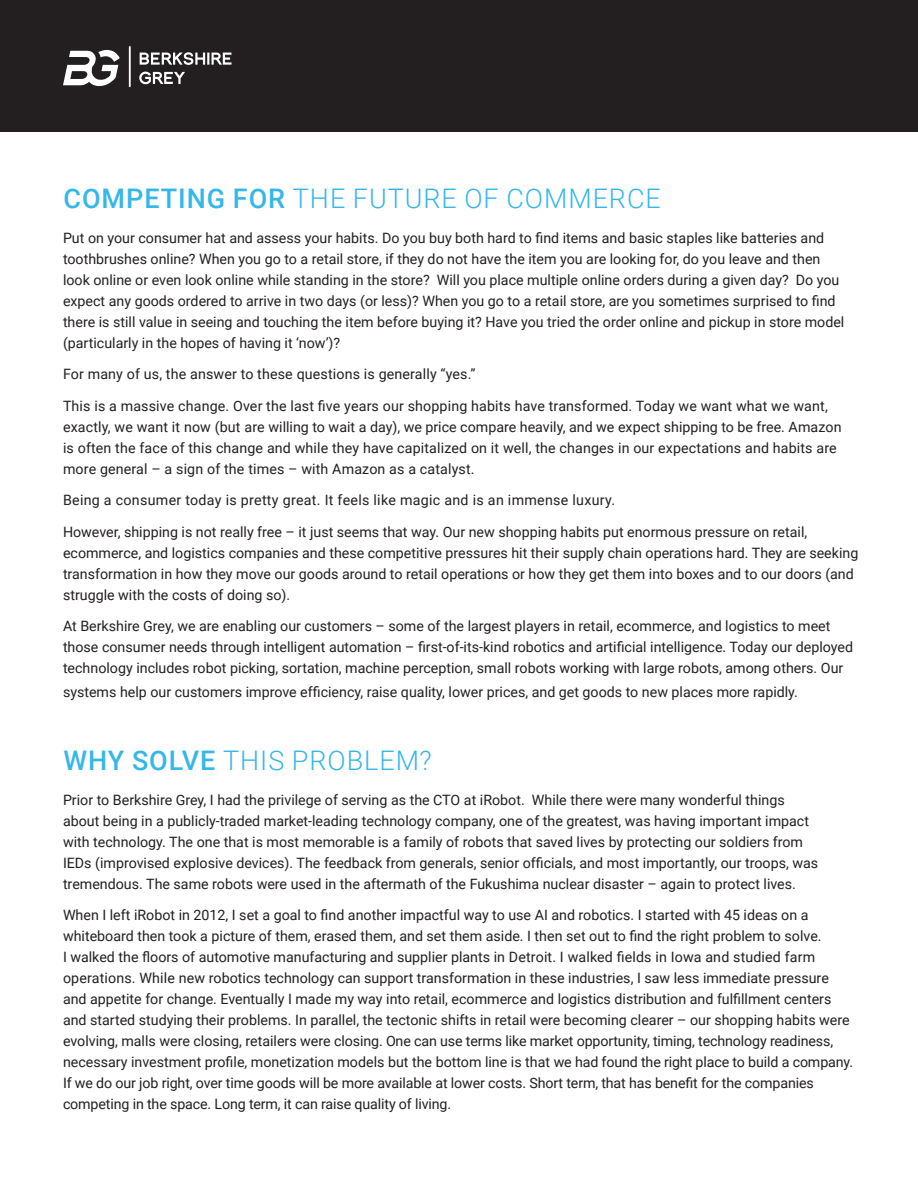
<style>
.page{position:relative;width:918px;height:1188px;background:#fff}
.page>*{position:absolute;margin:0;border:0;box-sizing:border-box;transform-origin:0 0}
.t1{font:300 27px "Roboto";letter-spacing:.035em;color:#36b7e9}
.t2{font:14.25px/21px "Roboto";color:#231f20}
.t3{font:14.25px "Roboto";letter-spacing:.02em;color:#231f20}
.s1{font-weight:500}
</style>
<div class="page">
<div style="left:0;top:0;width:918px;height:131px;background:#231f20"></div>
<svg style="left:128px;top:46px;width:3px;height:42px"></svg>
<svg style="left:63px;top:50px;width:57px;height:36px"></svg>
<svg style="left:140px;top:52px;width:91px;height:13px"></svg>
<svg style="left:139px;top:71px;width:46px;height:13px"></svg>
<h1 class="t1" style="left:63px;top:188px;width:599px"><span class="s1">COMPETING FOR</span> THE FUTURE OF COMMERCE</h1>
<p class="t2" style="left:63px;top:227px;width:783px">Put on your consumer hat and assess your habits. Do you buy both hard to find items and basic staples like batteries and toothbrushes online? When you go to a retail store, if they do not have the item you are looking for, do you leave and then look online or even look online while standing in the store? Will you place multiple online orders during a given day? Do you expect any goods ordered to arrive in two days (or less)? When you go to a retail store, are you sometimes surprised to find there is still value in seeing and touching the item before buying it? Have you tried the order online and pickup in store model (particularly in the hopes of having it ‘now’)?</p>
<p class="t2" style="left:63px;top:363px;width:414px">For many of us, the answer to these questions is generally “yes.”</p>
<p class="t2" style="left:63px;top:395px;width:780px">This is a massive change. Over the last five years our shopping habits have transformed. Today we want what we want, exactly, we want it now (but are willing to wait a day), we price compare heavily, and we expect shipping to be free. Amazon is often the face of this change and while they have capitalized on it well, the changes in our expectations and habits are more general – a sign of the times – with Amazon as a catalyst.</p>
<p class="t3" style="left:63px;top:490px;width:554px">Being a consumer today is pretty great. It feels like magic and is an immense luxury.</p>
<p class="t2" style="left:63px;top:521px;width:797px">However, shipping is not really free – it just seems that way. Our new shopping habits put enormous pressure on retail, ecommerce, and logistics companies and these competitive pressures hit their supply chain operations hard. They are seeking transformation in how they move our goods around to retail operations or how they get them into boxes and to our doors (and struggle with the costs of doing so).</p>
<p class="t2" style="left:63px;top:615px;width:792px">At Berkshire Grey, we are enabling our customers – some of the largest players in retail, ecommerce, and logistics to meet those consumer needs through intelligent automation – first-of-its-kind robotics and artificial intelligence. Today our deployed technology includes robot picking, sortation, machine perception, small robots working with large robots, among others. Our</p>
<p class="t2" style="left:63px;top:681px;width:737px">systems help our customers improve efficiency, raise quality, lower prices, and get goods to new places more rapidly.</p>
<h1 class="t1" style="left:63px;top:750px;width:370px"><span class="s1">WHY SOLVE</span> THIS PROBLEM?</h1>
<p class="t2" style="left:63px;top:788px;width:757px">Prior to Berkshire Grey, I had the privilege of serving as the CTO at iRobot. While there were many wonderful things about being in a publicly-traded market-leading technology company, one of the greatest, was having important impact with technology. The one that is most memorable is a family of robots that saved lives by protecting our soldiers from IEDs (improvised explosive devices). The feedback from generals, senior officials, and most importantly, our troops, was tremendous. The same robots were used in the aftermath of the Fukushima nuclear disaster – again to protect lives.</p>
<p class="t2" style="left:63px;top:904px;width:792px">When I left iRobot in 2012, I set a goal to find another impactful way to use AI and robotics. I started with 45 ideas on a whiteboard then took a picture of them, erased them, and set them aside. I then set out to find the right problem to solve.<br>I walked the floors of automotive manufacturing and supplier plants in Detroit. I walked fields in Iowa and studied farm operations. While new robotics technology can support transformation in these industries, I saw less immediate pressure and appetite for change. Eventually I made my way into retail, ecommerce and logistics distribution and fulfillment centers and started studying their problems. In parallel, the tectonic shifts in retail were becoming clearer – our shopping habits were evolving, malls were closing, retailers were closing. One can use terms like market opportunity, timing, technology readiness, necessary investment profile, monetization models but the bottom line is that we had found the right place to build a company.<br>If we do our job right, over time goods will be more available at lower costs. Short term, that has benefit for the companies competing in the space. Long term, it can raise quality of living.</p>
</div>
